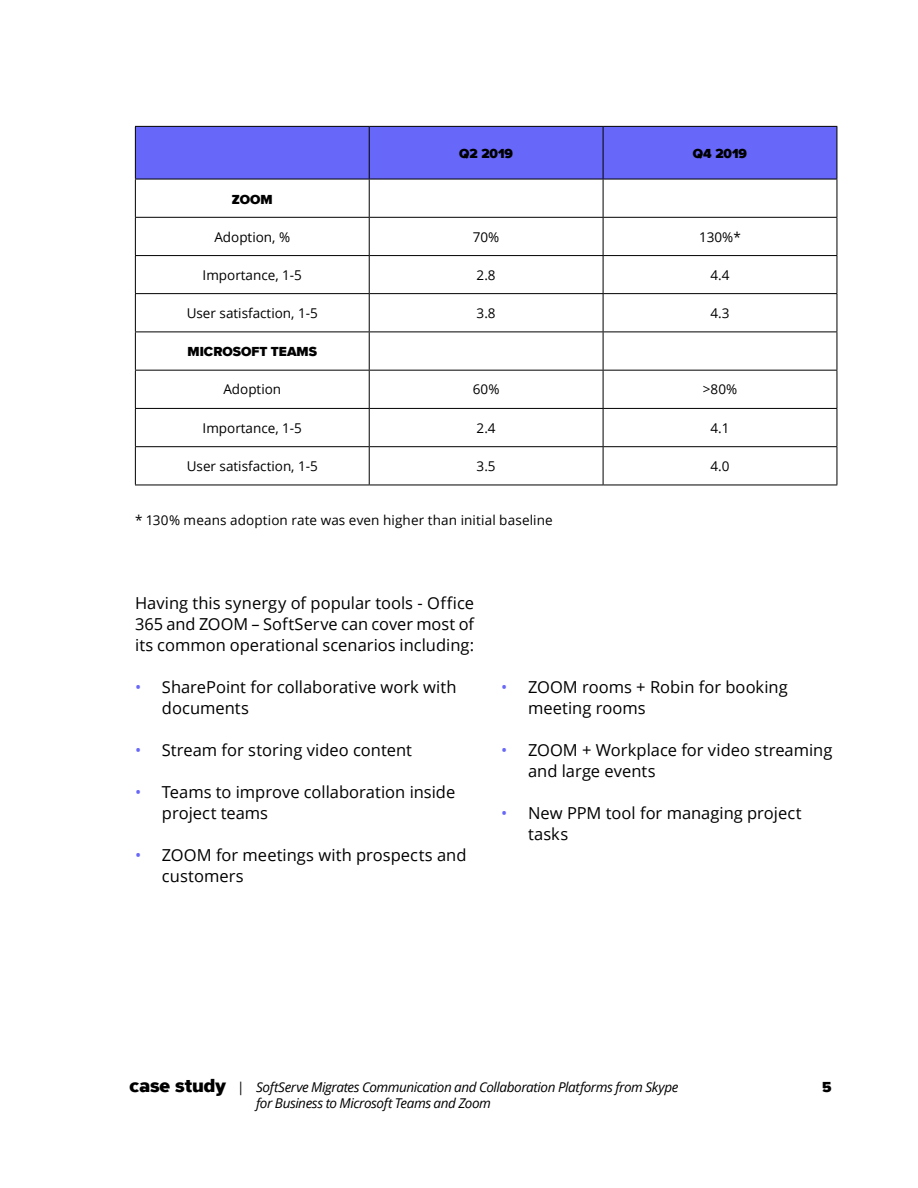
<style>
.page{position:relative;width:918px;height:1188px;background:#fff}
.page>*{position:absolute;margin:0;border:0;box-sizing:border-box;transform-origin:0 0}
.t1{font:16.5px/21px "Open Sans";color:#000}
.t2{font:900 15px "Proxima Nova";color:#000}
.t3{font:13.5px "Open Sans";color:#000}
.t4{font:italic 13.5px/16.2px "Open Sans";letter-spacing:-.03em;color:#000}
.t5{font:900 13.5px "Proxima Nova";color:#000}
.s1{color:#6767f9}
.s2{font-family:"Proxima Nova";font-weight:900;font-style:normal;font-size:19.5px}
</style>
<div class="page">
<div style="left:136px;top:127px;width:701px;height:52px;background:#6767f9"></div>
<hr style="left:135px;top:126px;width:234px;height:1px;background:#000">
<hr style="left:135px;top:127px;width:1px;height:52px;background:#000">
<hr style="left:369px;top:126px;width:234px;height:1px;background:#000">
<hr style="left:369px;top:127px;width:1px;height:52px;background:#000">
<hr style="left:603px;top:126px;width:234px;height:1px;background:#000">
<hr style="left:603px;top:127px;width:1px;height:52px;background:#000">
<hr style="left:837px;top:127px;width:1px;height:52px;background:#000">
<hr style="left:135px;top:179px;width:234px;height:1px;background:#000">
<hr style="left:135px;top:179px;width:1px;height:38px;background:#000">
<hr style="left:369px;top:179px;width:234px;height:1px;background:#000">
<hr style="left:369px;top:179px;width:1px;height:38px;background:#000">
<hr style="left:603px;top:179px;width:234px;height:1px;background:#000">
<hr style="left:603px;top:179px;width:1px;height:38px;background:#000">
<hr style="left:837px;top:179px;width:1px;height:38px;background:#000">
<hr style="left:135px;top:217px;width:234px;height:1px;background:#000">
<hr style="left:135px;top:218px;width:1px;height:37px;background:#000">
<hr style="left:369px;top:217px;width:234px;height:1px;background:#000">
<hr style="left:369px;top:218px;width:1px;height:37px;background:#000">
<hr style="left:603px;top:217px;width:234px;height:1px;background:#000">
<hr style="left:603px;top:218px;width:1px;height:37px;background:#000">
<hr style="left:837px;top:218px;width:1px;height:37px;background:#000">
<hr style="left:135px;top:255px;width:234px;height:1px;background:#000">
<hr style="left:135px;top:256px;width:1px;height:37px;background:#000">
<hr style="left:369px;top:255px;width:234px;height:1px;background:#000">
<hr style="left:369px;top:256px;width:1px;height:37px;background:#000">
<hr style="left:603px;top:255px;width:234px;height:1px;background:#000">
<hr style="left:603px;top:256px;width:1px;height:37px;background:#000">
<hr style="left:837px;top:256px;width:1px;height:37px;background:#000">
<hr style="left:135px;top:293px;width:234px;height:1px;background:#000">
<hr style="left:135px;top:294px;width:1px;height:38px;background:#000">
<hr style="left:369px;top:293px;width:234px;height:1px;background:#000">
<hr style="left:369px;top:294px;width:1px;height:38px;background:#000">
<hr style="left:603px;top:293px;width:234px;height:1px;background:#000">
<hr style="left:603px;top:294px;width:1px;height:38px;background:#000">
<hr style="left:837px;top:294px;width:1px;height:38px;background:#000">
<hr style="left:135px;top:332px;width:234px;height:1px;background:#000">
<hr style="left:135px;top:332px;width:1px;height:38px;background:#000">
<hr style="left:369px;top:332px;width:234px;height:1px;background:#000">
<hr style="left:369px;top:332px;width:1px;height:38px;background:#000">
<hr style="left:603px;top:332px;width:234px;height:1px;background:#000">
<hr style="left:603px;top:332px;width:1px;height:38px;background:#000">
<hr style="left:837px;top:332px;width:1px;height:38px;background:#000">
<hr style="left:135px;top:370px;width:234px;height:1px;background:#000">
<hr style="left:135px;top:371px;width:1px;height:37px;background:#000">
<hr style="left:369px;top:370px;width:234px;height:1px;background:#000">
<hr style="left:369px;top:371px;width:1px;height:37px;background:#000">
<hr style="left:603px;top:370px;width:234px;height:1px;background:#000">
<hr style="left:603px;top:371px;width:1px;height:37px;background:#000">
<hr style="left:837px;top:371px;width:1px;height:37px;background:#000">
<hr style="left:135px;top:408px;width:234px;height:1px;background:#000">
<hr style="left:135px;top:409px;width:1px;height:37px;background:#000">
<hr style="left:369px;top:408px;width:234px;height:1px;background:#000">
<hr style="left:369px;top:409px;width:1px;height:37px;background:#000">
<hr style="left:603px;top:408px;width:234px;height:1px;background:#000">
<hr style="left:603px;top:409px;width:1px;height:37px;background:#000">
<hr style="left:837px;top:409px;width:1px;height:37px;background:#000">
<hr style="left:135px;top:446px;width:234px;height:1px;background:#000">
<hr style="left:135px;top:447px;width:1px;height:38px;background:#000">
<hr style="left:369px;top:446px;width:234px;height:1px;background:#000">
<hr style="left:369px;top:447px;width:1px;height:38px;background:#000">
<hr style="left:603px;top:446px;width:234px;height:1px;background:#000">
<hr style="left:603px;top:447px;width:1px;height:38px;background:#000">
<hr style="left:837px;top:447px;width:1px;height:38px;background:#000">
<hr style="left:135px;top:485px;width:234px;height:1px;background:#000">
<hr style="left:369px;top:485px;width:234px;height:1px;background:#000">
<hr style="left:603px;top:485px;width:234px;height:1px;background:#000">
<p class="t5" style="left:459px;top:143px;width:55px">Q2 2019</p>
<p class="t5" style="left:693px;top:143px;width:56px">Q4 2019</p>
<p class="t5" style="left:232px;top:189px;width:42px">ZOOM</p>
<p class="t3" style="left:214px;top:227px;width:77px">Adoption, %</p>
<p class="t3" style="left:473px;top:227px;width:28px">70%</p>
<p class="t3" style="left:699px;top:227px;width:43px">130%*</p>
<p class="t3" style="left:203px;top:266px;width:101px">Importance, 1-5</p>
<p class="t3" style="left:477px;top:266px;width:21px">2.8</p>
<p class="t3" style="left:710px;top:266px;width:21px">4.4</p>
<p class="t3" style="left:187px;top:304px;width:133px">User satisfaction, 1-5</p>
<p class="t3" style="left:477px;top:304px;width:21px">3.8</p>
<p class="t3" style="left:711px;top:304px;width:21px">4.3</p>
<p class="t5" style="left:188px;top:342px;width:131px">MICROSOFT TEAMS</p>
<p class="t3" style="left:223px;top:380px;width:59px">Adoption</p>
<p class="t3" style="left:473px;top:380px;width:28px">60%</p>
<p class="t3" style="left:703px;top:380px;width:36px">&gt;80%</p>
<p class="t3" style="left:203px;top:419px;width:101px">Importance, 1-5</p>
<p class="t3" style="left:477px;top:419px;width:21px">2.4</p>
<p class="t3" style="left:711px;top:419px;width:21px">4.1</p>
<p class="t3" style="left:187px;top:457px;width:133px">User satisfaction, 1-5</p>
<p class="t3" style="left:477px;top:457px;width:21px">3.5</p>
<p class="t3" style="left:711px;top:457px;width:21px">4.0</p>
<p class="t3" style="left:135px;top:511px;width:419px">* 130% means adoption rate was even higher than initial baseline</p>
<p class="t1" style="left:135px;top:592px;width:341px;text-align:justify">Having this synergy of popular tools - Office 365 and ZOOM – SoftServe can cover most of its common operational scenarios including:</p>
<p class="t1" style="left:162px;top:676px;width:296px;text-indent:-27px"><span class="s1">•</span> SharePoint for collaborative work with documents</p>
<p class="t1" style="left:135px;top:739px;width:279px"><span class="s1">•</span> Stream for storing video content</p>
<p class="t1" style="left:162px;top:781px;width:295px;text-indent:-27px"><span class="s1">•</span> Teams to improve collaboration inside project teams</p>
<p class="t1" style="left:162px;top:844px;width:306px;text-indent:-27px"><span class="s1">•</span> ZOOM for meetings with prospects and customers</p>
<p class="t1" style="left:528px;top:676px;width:261px;text-indent:-27px"><span class="s1">•</span> ZOOM rooms + Robin for booking meeting rooms</p>
<p class="t1" style="left:528px;top:739px;width:306px;text-indent:-27px"><span class="s1">•</span> ZOOM + Workplace for video streaming and large events</p>
<p class="t1" style="left:528px;top:802px;width:275px;text-indent:-27px"><span class="s1">•</span> New PPM tool for managing project tasks</p>
<p class="t4" style="left:256px;top:1079px;width:424px;text-indent:-127px"><span class="s2">case study</span> | SoftServe Migrates Communication and Collaboration Platforms from Skype for Business to Microsoft Teams and Zoom</p>
<p class="t2" style="left:822px;top:1076px;width:11px">5</p>
</div>
